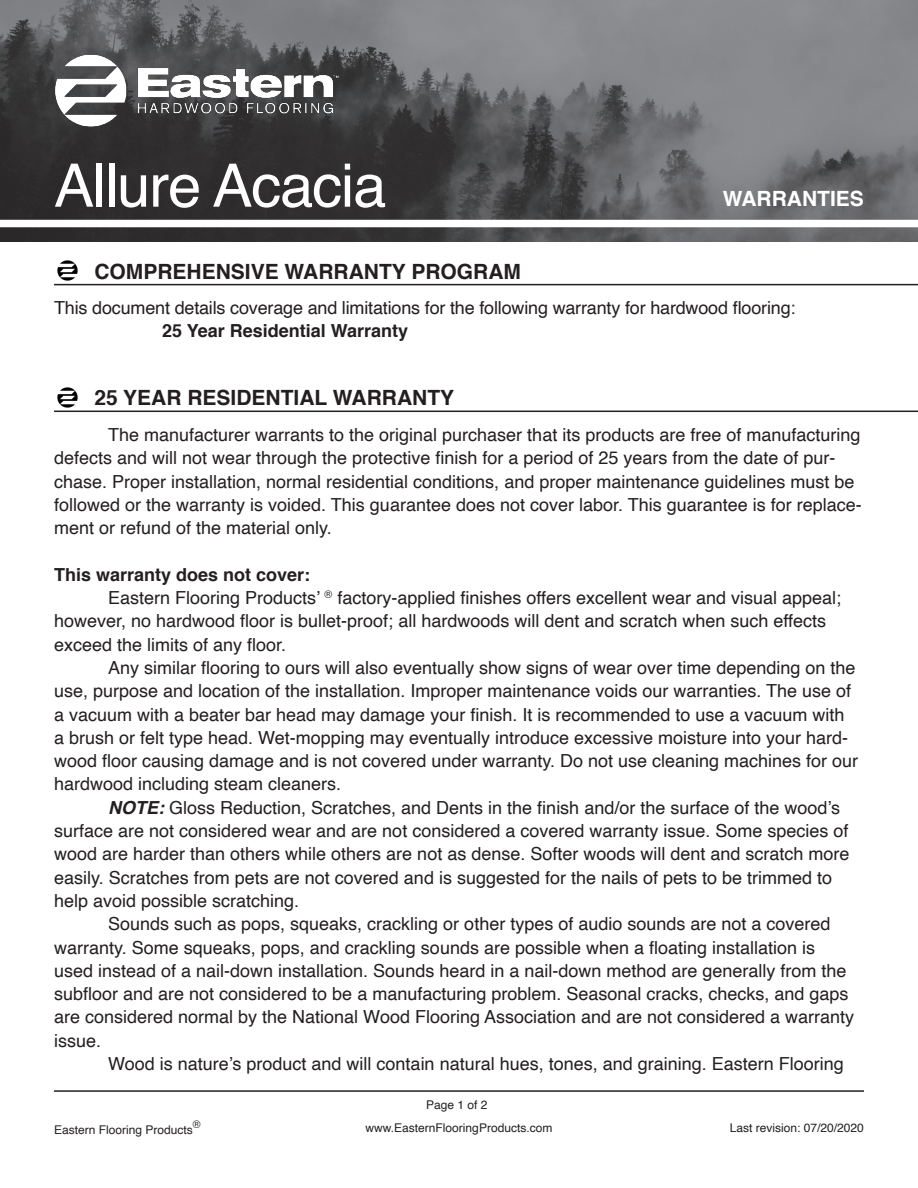
<style>
.page{position:relative;width:918px;height:1188px;background:#fff}
.page>*{position:absolute;margin:0;border:0;box-sizing:border-box;transform-origin:0 0}
.t1{font:60px "Helvetica";letter-spacing:-.02em;color:#fff}
.t2{font:700 21px "Helvetica";color:#231f20}
.t3{font:700 21px "Helvetica";color:#fff}
.t4{font:18px/23.2px "Helvetica";color:#231f20}
.t5{font:700 18px "Helvetica";color:#231f20}
.t6{font:12px "Helvetica";color:#231f20}
.t7{font:10.5px "Helvetica";color:#231f20}
.s1{font-weight:700;font-style:italic}
</style>
<div class="page">
<hr style="left:54px;top:1090px;width:810px;height:2px;background:#231f20">
<img style="left:0;top:0;width:918px;height:242px">
<img style="left:24px;top:24px;width:340px;height:133px">
<div style="left:0;top:220px;width:918px;height:7px;background:#fff"></div>
<hr style="left:54px;top:284px;width:864px;height:1px;background:#231f20">
<img style="left:54px;top:260px;width:26px;height:24px">
<hr style="left:54px;top:411px;width:864px;height:1px;background:#231f20">
<img style="left:54px;top:387px;width:26px;height:24px">
<p class="t1" style="left:54px;top:139px;width:334px">Allure Acacia</p>
<p class="t3" style="left:723px;top:182px;width:143px">WARRANTIES</p>
<p class="t2" style="left:94px;top:254px;width:428px">COMPREHENSIVE WARRANTY PROGRAM</p>
<p class="t4" style="left:54px;top:297px;width:743px">This document details coverage and limitations for the following warranty for hardwood flooring:</p>
<p class="t5" style="left:162px;top:316px;width:248px">25 Year Residential Warranty</p>
<p class="t2" style="left:94px;top:381px;width:361px">25 YEAR RESIDENTIAL WARRANTY</p>
<p class="t4" style="left:54px;top:424px;width:809px;text-indent:54px">The manufacturer warrants to the original purchaser that its products are free of manufacturing defects and will not wear through the protective finish for a period of 25 years from the date of pur&shy;chase. Proper installation, normal residential conditions, and proper maintenance guidelines must be followed or the warranty is voided. This guarantee does not cover labor. This guarantee is for replace&shy;ment or refund of the material only.</p>
<p class="t5" style="left:54px;top:560px;width:258px">This warranty does not cover:</p>
<p class="t4" style="left:54px;top:587px;width:789px;text-indent:54px">Eastern Flooring Products’ <sup>®</sup> factory-applied finishes offers excellent wear and visual appeal; however, no hardwood floor is bullet-proof; all hardwoods will dent and scratch when such effects exceed the limits of any floor.</p>
<p class="t4" style="left:54px;top:657px;width:806px;text-indent:54px">Any similar flooring to ours will also eventually show signs of wear over time depending on the use, purpose and location of the installation. Improper maintenance voids our warranties. The use of a vacuum with a beater bar head may damage your finish. It is recommended to use a vacuum with a brush or felt type head. Wet-mopping may eventually introduce excessive moisture into your hard&shy;wood floor causing damage and is not covered under warranty. Do not use cleaning machines for our hardwood including steam cleaners.</p>
<p class="t4" style="left:54px;top:796px;width:797px;text-indent:54px"><span class="s1">NOTE:</span> Gloss Reduction, Scratches, and Dents in the finish and/or the surface of the wood’s surface are not considered wear and are not considered a covered warranty issue. Some species of wood are harder than others while others are not as dense. Softer woods will dent and scratch more easily. Scratches from pets are not covered and is suggested for the nails of pets to be trimmed to help avoid possible scratching.</p>
<p class="t4" style="left:54px;top:913px;width:802px;text-indent:54px">Sounds such as pops, squeaks, crackling or other types of audio sounds are not a covered warranty. Some squeaks, pops, and crackling sounds are possible when a floating installation is used instead of a nail-down installation. Sounds heard in a nail-down method are generally from the subfloor and are not considered to be a manufacturing problem. Seasonal cracks, checks, and gaps are considered normal by the National Wood Flooring Association and are not considered a warranty issue.</p>
<p class="t4" style="left:108px;top:1053px;width:737px">Wood is nature’s product and will contain natural hues, tones, and graining. Eastern Flooring</p>
<p class="t6" style="left:426px;top:1095px;width:63px">Page 1 of 2</p>
<p class="t7" style="left:193px;top:1116px;width:9px">®</p>
<p class="t6" style="left:366px;top:1118px;width:188px">www.EasternFlooringProducts.com</p>
<p class="t6" style="left:730px;top:1118px;width:136px">Last revision: 07/20/2020</p>
<p class="t6" style="left:54px;top:1121px;width:140px">Eastern Flooring Products</p>
</div>
